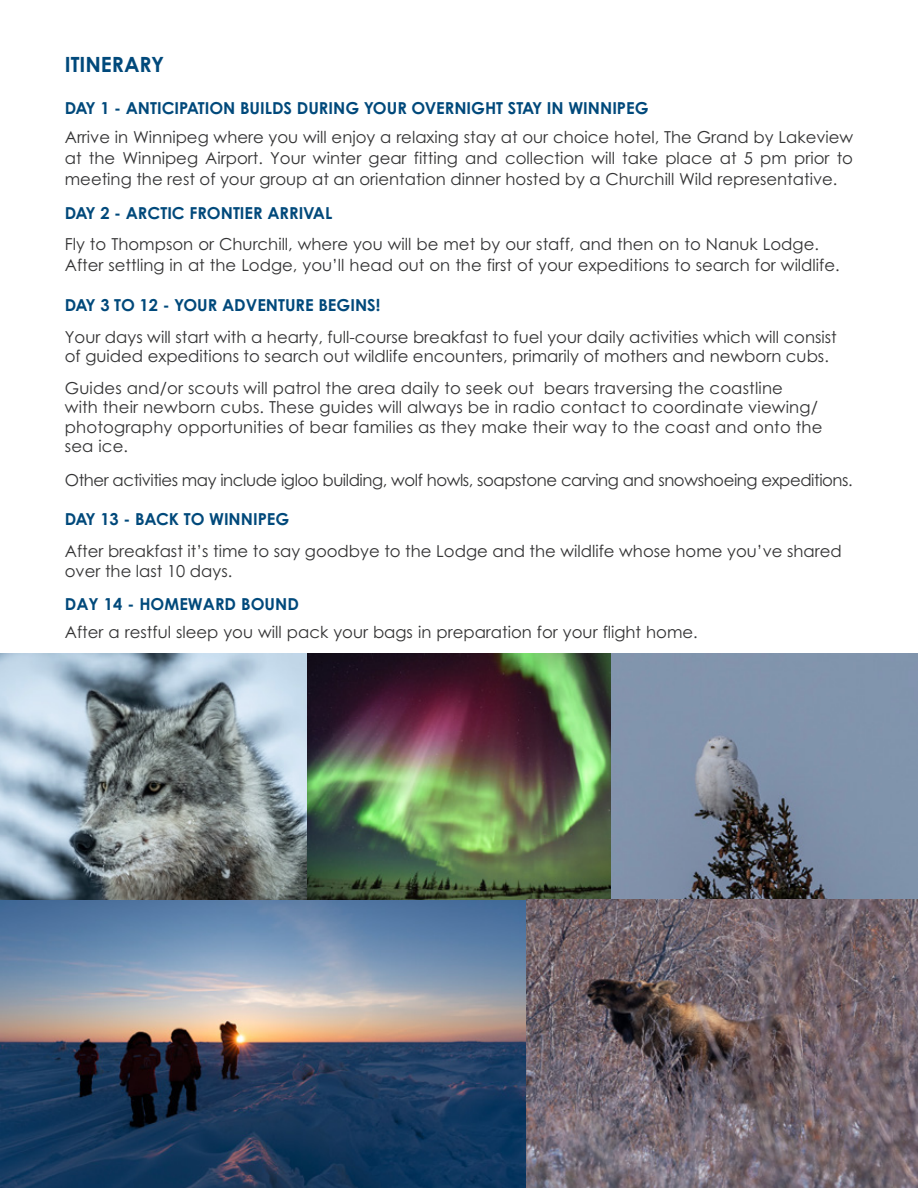
<style>
.page{position:relative;width:918px;height:1188px;background:#fff}
.page>*{position:absolute;margin:0;border:0;box-sizing:border-box;transform-origin:0 0}
.t1{font:700 21px "Century Gothic Pro";color:#00497b}
.t2{font:16.5px/19.5px "Century Gothic Pro";color:#333334}
.t3{font:700 16.5px "Century Gothic Pro";color:#00497b}
.t4{font:16.5px "Century Gothic Pro";letter-spacing:-.025em;color:#333334}
</style>
<div class="page">
<img style="left:610px;top:654px;width:308px;height:246px">
<img style="left:0;top:653px;width:610px;height:247px">
<img style="left:0;top:900px;width:918px;height:288px">
<p class="t1" style="left:65px;top:51px;width:101px">ITINERARY</p>
<p class="t3" style="left:65px;top:98px;width:585px">DAY 1 - ANTICIPATION BUILDS DURING YOUR OVERNIGHT STAY IN WINNIPEG</p>
<p class="t2" style="left:65px;top:127px;width:790px;line-height:21px;text-align:justify">Arrive in Winnipeg where you will enjoy a relaxing stay at our choice hotel, The Grand by Lakeview at the Winnipeg Airport. Your winter gear fitting and collection will take place at 5 pm prior to meeting the rest of your group at an orientation dinner hosted by a Churchill Wild representative.</p>
<p class="t3" style="left:65px;top:202px;width:269px">DAY 2 - ARCTIC FRONTIER ARRIVAL</p>
<p class="t2" style="left:65px;top:234px;width:776px;line-height:21px">Fly to Thompson or Churchill, where you will be met by our staff, and then on to Nanuk Lodge.<br>After settling in at the Lodge, you’ll head out on the first of your expeditions to search for wildlife.</p>
<p class="t3" style="left:65px;top:295px;width:317px">DAY 3 TO 12 - YOUR ADVENTURE BEGINS!</p>
<p class="t2" style="left:65px;top:327px;width:774px">Your days will start with a hearty, full-course breakfast to fuel your daily activities which will consist of guided expeditions to search out wildlife encounters, primarily of mothers and newborn cubs.</p>
<p class="t2" style="left:65px;top:378px;width:759px">Guides and/or scouts will patrol the area daily to seek out bears traversing the coastline<br>with their newborn cubs. These guides will always be in radio contact to coordinate viewing/ photography opportunities of bear families as they make their way to the coast and onto the sea ice.</p>
<p class="t4" style="left:65px;top:470px;width:790px">Other activities may include igloo building, wolf howls, soapstone carving and snowshoeing expeditions.</p>
<p class="t3" style="left:65px;top:509px;width:226px">DAY 13 - BACK TO WINNIPEG</p>
<p class="t2" style="left:65px;top:541px;width:779px">After breakfast it’s time to say goodbye to the Lodge and the wildlife whose home you’ve shared over the last 10 days.</p>
<p class="t3" style="left:65px;top:594px;width:236px">DAY 14 - HOMEWARD BOUND</p>
<p class="t2" style="left:65px;top:622px;width:635px">After a restful sleep you will pack your bags in preparation for your flight home.</p>
</div>
